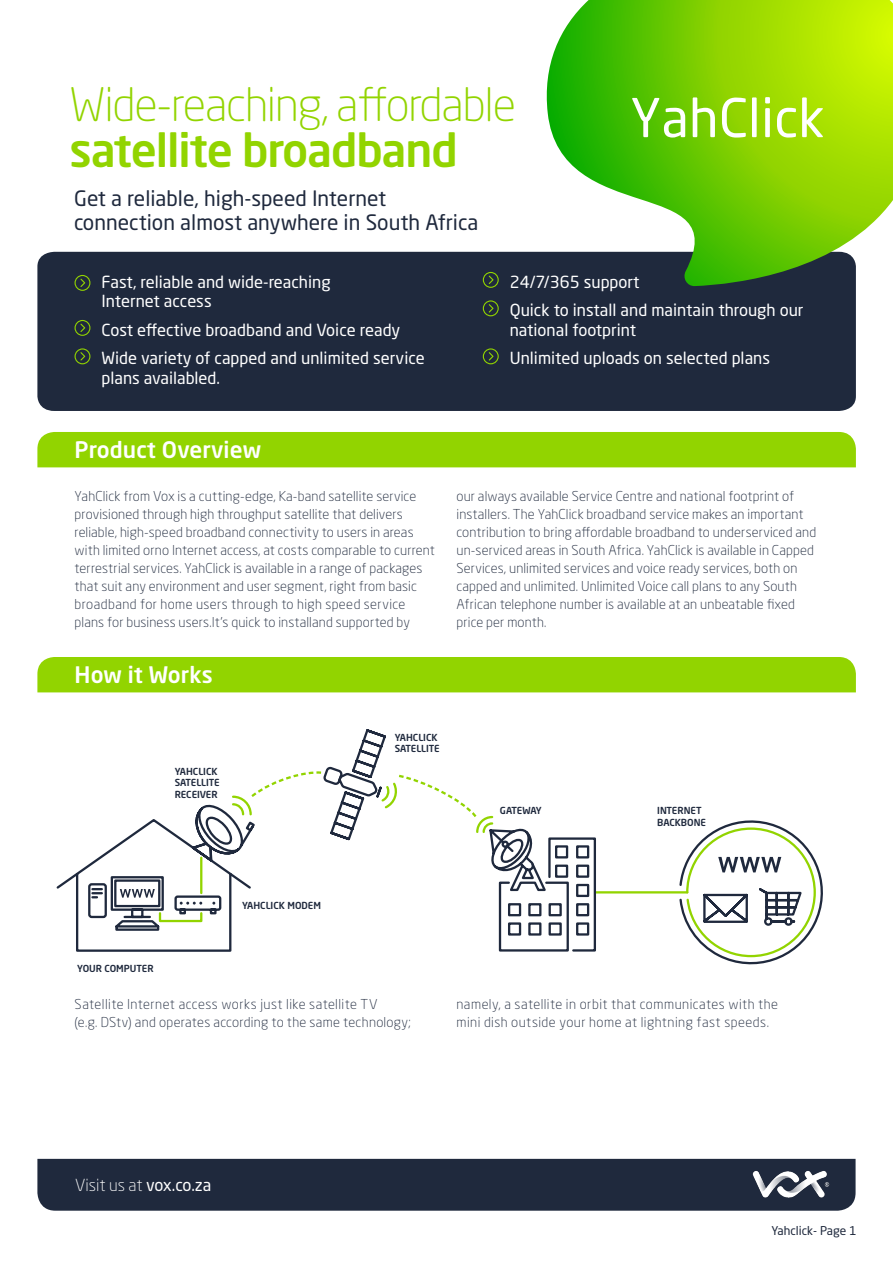
<style>
.page{position:relative;width:893px;height:1263px;background:#fff}
.page>*{position:absolute;margin:0;border:0;box-sizing:border-box;transform-origin:0 0}
.t1{font:52.8px "Neo Sans Std";letter-spacing:.005em;color:#fff}
.t2{font:300 45.75px "Neo Sans Std";letter-spacing:-.025em;color:#92d400}
.t3{font:500 45.75px "Neo Sans Std";letter-spacing:-.025em;color:#92d400}
.t4{font:500 22.5px "Neo Sans Std";letter-spacing:.005em;color:#fff}
.t5{font:21px/24px "Neo Sans Std";color:#1f293d}
.t6{font:16.5px/19.5px "Neo Sans Std";color:#fff}
.t7{font:300 16.5px "Neo Sans Std";color:#fff}
.t8{font:300 13.5px/18px "Neo Sans Std";letter-spacing:.01em;color:#1f293d}
.t9{font:300 13.5px "Neo Sans Std";letter-spacing:.035em;color:#1f293d}
.t10{font:300 13.5px "Neo Sans Std";letter-spacing:.03em;color:#1f293d}
.t11{font:12px "Neo Sans Std";color:#1f293d}
.t12{font:500 9.6px "Neo Sans Std";color:#1f293d}
.t13{font:500 9.6px "Neo Sans Std";letter-spacing:-.02em;color:#1f293d}
.t14{font:500 9.6px "Neo Sans Std";letter-spacing:-.025em;color:#1f293d}
.s1{font-weight:400}
</style>
<div class="page">
<div style="left:37px;top:1159px;width:818px;height:52px;background:#1f293d"></div>
<img style="left:751px;top:1167px;width:80px;height:36px">
<div style="left:37px;top:252px;width:819px;height:159px;background:#1f293d"></div>
<svg style="left:75px;top:275px;width:15px;height:16px"></svg>
<svg style="left:75px;top:320px;width:15px;height:16px"></svg>
<svg style="left:75px;top:348px;width:15px;height:16px"></svg>
<svg style="left:483px;top:272px;width:16px;height:16px"></svg>
<svg style="left:483px;top:300px;width:16px;height:16px"></svg>
<svg style="left:483px;top:348px;width:16px;height:16px"></svg>
<svg style="left:542px;top:0;width:351px;height:286px;background:#82c928"></svg>
<div style="left:37px;top:432px;width:819px;height:35px;background:#92d400"></div>
<hr style="left:596px;top:891px;width:91px;height:2px;background:#92d400">
<svg style="left:56px;top:729px;width:541px;height:223px"></svg>
<svg style="left:678px;top:820px;width:145px;height:145px"></svg>
<div style="left:37px;top:657px;width:819px;height:35px;background:#92d400"></div>
<p class="t2" style="left:70px;top:77px;width:448px">Wide-reaching, affordable</p>
<p class="t3" style="left:70px;top:121px;width:390px">satellite broadband</p>
<p class="t5" style="left:74px;top:185px;width:406px">Get a reliable, high-speed Internet connection almost anywhere in South Africa</p>
<p class="t1" style="left:630px;top:85px;width:196px">YahClick</p>
<p class="t6" style="left:102px;top:272px;width:231px">Fast, reliable and wide-reaching<br>Internet access</p>
<p class="t6" style="left:102px;top:320px;width:300px">Cost effective broadband and Voice ready</p>
<p class="t6" style="left:102px;top:348px;width:325px">Wide variety of capped and unlimited service plans availabled.</p>
<p class="t6" style="left:510px;top:272px;width:131px">24/7/365 support</p>
<p class="t6" style="left:510px;top:300px;width:295px">Quick to install and maintain through our national footprint</p>
<p class="t6" style="left:510px;top:348px;width:262px">Unlimited uploads on selected plans</p>
<p class="t4" style="left:75px;top:436px;width:188px">Product Overview</p>
<p class="t8" style="left:75px;top:487px;width:362px">YahClick from Vox is a cutting-edge, Ka-band satellite service provisioned through high throughput satellite that delivers reliable, high-speed broadband connectivity to users in areas with limited orno Internet access, at costs comparable to current terrestrial services. YahClick is available in a range of packages that suit any environment and user segment, right from basic broadband for home users through to high speed service plans for business users.It’s quick to installand supported by</p>
<p class="t8" style="left:456px;top:487px;width:361px">our always available Service Centre and national footprint of installers. The YahClick broadband service makes an important contribution to bring affordable broadband to underserviced and un-serviced areas in South Africa. YahClick is available in Capped Services, unlimited services and voice ready services, both on capped and unlimited. Unlimited Voice call plans to any South African telephone number is available at an unbeatable fixed price per month.</p>
<p class="t4" style="left:75px;top:661px;width:140px">How it Works</p>
<p class="t12" style="left:175px;top:765px;width:44px">YAHCLICK</p>
<p class="t13" style="left:175px;top:776px;width:46px">SATELLITE</p>
<p class="t12" style="left:175px;top:788px;width:45px">RECEIVER</p>
<p class="t12" style="left:395px;top:731px;width:44px">YAHCLICK</p>
<p class="t13" style="left:395px;top:742px;width:46px">SATELLITE</p>
<p class="t14" style="left:500px;top:804px;width:43px">GATEWAY</p>
<p class="t12" style="left:657px;top:804px;width:46px">INTERNET</p>
<p class="t12" style="left:657px;top:816px;width:50px">BACKBONE</p>
<p class="t12" style="left:242px;top:899px;width:81px">YAHCLICK MODEM</p>
<p class="t12" style="left:77px;top:962px;width:78px">YOUR COMPUTER</p>
<p class="t10" style="left:75px;top:996px;width:304px">Satellite Internet access works just like satellite TV</p>
<p class="t8" style="left:75px;top:1013px;width:338px">(e.g. DStv) and operates according to the same technology;</p>
<p class="t9" style="left:456px;top:996px;width:323px">namely, a satellite in orbit that communicates with the</p>
<p class="t9" style="left:456px;top:1014px;width:314px">mini dish outside your home at lightning fast speeds.</p>
<p class="t7" style="left:75px;top:1175px;width:138px">Visit us at <span class="s1">vox.co.za</span></p>
<p class="t11" style="left:772px;top:1223px;width:87px">Yahclick- Page 1</p>
</div>
